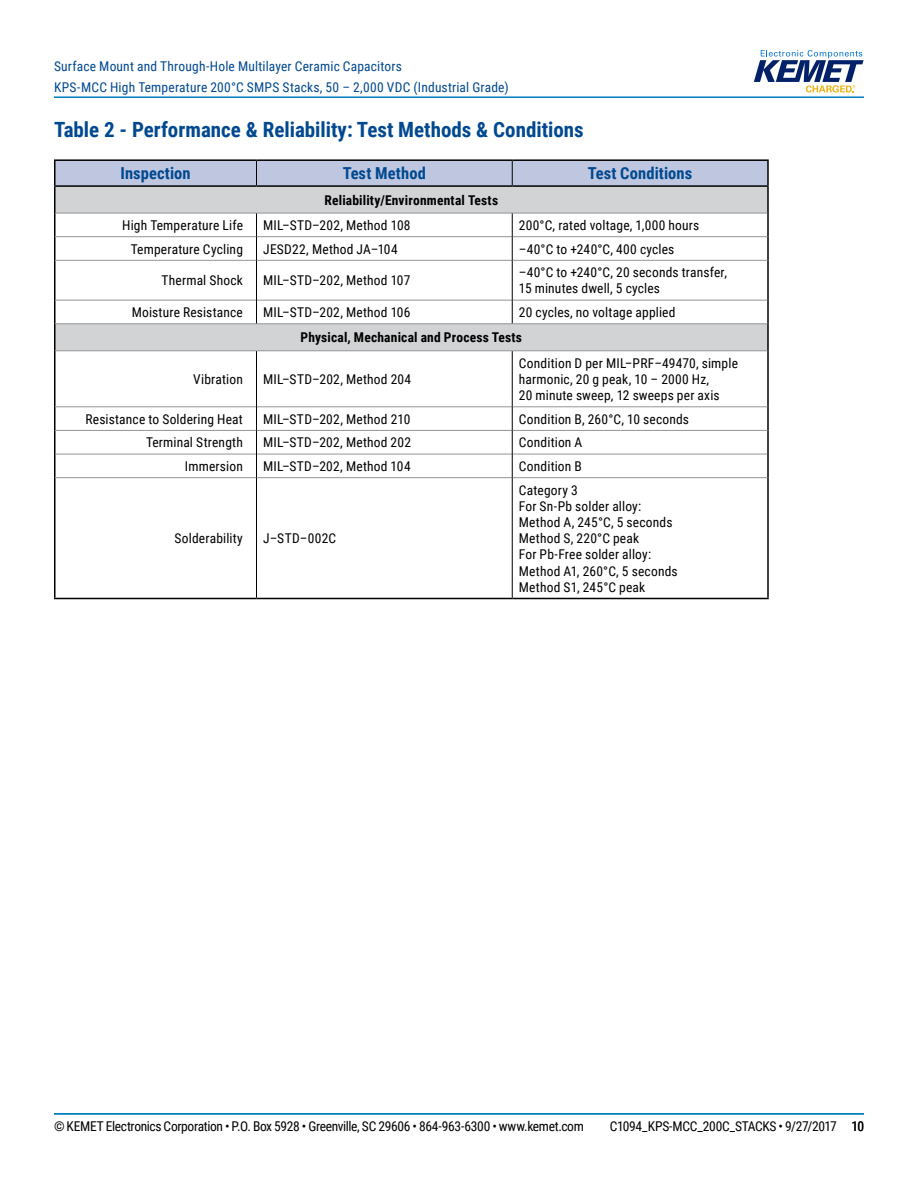
<style>
.page{position:relative;width:918px;height:1188px;background:#fff}
.page>*{position:absolute;margin:0;border:0;box-sizing:border-box;transform-origin:0 0}
.t1{font:700 21px "Roboto Condensed";color:#004990}
.t2{font:700 16.5px "Roboto Condensed";letter-spacing:.005em;color:#004990}
.t3{font:13.5px/16.2px "Roboto Condensed";letter-spacing:.015em;color:#000}
.t4{font:13.5px "Roboto Condensed";letter-spacing:-.025em;color:#000}
.t5{font:13.5px/21px "Roboto Condensed";letter-spacing:.015em;color:#004990}
.t6{font:700 13.5px "Roboto Condensed";letter-spacing:.015em;color:#000}
</style>
<div class="page">
<hr style="left:54px;top:1113px;width:810px;height:2px;background:#007dc3">
<hr style="left:54px;top:96px;width:810px;height:2px;background:#007dc3">
<svg style="left:754px;top:50px;width:110px;height:43px"></svg>
<svg style="left:56px;top:187px;width:711px;height:163px"></svg>
<hr style="left:54px;top:159px;width:202px;height:2px;background:#000">
<hr style="left:54px;top:161px;width:2px;height:24px;background:#000">
<hr style="left:256px;top:159px;width:256px;height:2px;background:#000">
<hr style="left:512px;top:159px;width:257px;height:2px;background:#000">
<hr style="left:767px;top:161px;width:2px;height:24px;background:#000">
<hr style="left:54px;top:185px;width:202px;height:2px;background:#000">
<hr style="left:54px;top:187px;width:2px;height:26px;background:#000">
<hr style="left:256px;top:185px;width:256px;height:2px;background:#000">
<hr style="left:512px;top:185px;width:257px;height:2px;background:#000">
<hr style="left:767px;top:187px;width:2px;height:26px;background:#000">
<hr style="left:54px;top:213px;width:2px;height:24px;background:#000">
<hr style="left:767px;top:213px;width:2px;height:24px;background:#000">
<hr style="left:54px;top:237px;width:2px;height:23px;background:#000">
<hr style="left:767px;top:237px;width:2px;height:23px;background:#000">
<hr style="left:54px;top:260px;width:2px;height:40px;background:#000">
<hr style="left:767px;top:260px;width:2px;height:40px;background:#000">
<hr style="left:54px;top:300px;width:2px;height:24px;background:#000">
<hr style="left:767px;top:300px;width:2px;height:24px;background:#000">
<hr style="left:54px;top:324px;width:2px;height:27px;background:#000">
<hr style="left:767px;top:324px;width:2px;height:27px;background:#000">
<hr style="left:54px;top:351px;width:2px;height:56px;background:#000">
<hr style="left:767px;top:351px;width:2px;height:56px;background:#000">
<hr style="left:54px;top:407px;width:2px;height:23px;background:#000">
<hr style="left:767px;top:407px;width:2px;height:23px;background:#000">
<hr style="left:54px;top:430px;width:2px;height:24px;background:#000">
<hr style="left:767px;top:430px;width:2px;height:24px;background:#000">
<hr style="left:54px;top:454px;width:2px;height:24px;background:#000">
<hr style="left:767px;top:454px;width:2px;height:24px;background:#000">
<hr style="left:54px;top:478px;width:2px;height:120px;background:#000">
<hr style="left:767px;top:478px;width:2px;height:120px;background:#000">
<hr style="left:54px;top:598px;width:202px;height:1px;background:#000">
<hr style="left:256px;top:598px;width:256px;height:1px;background:#000">
<hr style="left:512px;top:598px;width:257px;height:1px;background:#000">
<hr style="left:56px;top:213px;width:200px;height:1px;background:#939598">
<hr style="left:256px;top:213px;width:256px;height:1px;background:#939598">
<hr style="left:512px;top:213px;width:255px;height:1px;background:#939598">
<hr style="left:56px;top:236px;width:200px;height:1px;background:#939598">
<hr style="left:257px;top:236px;width:255px;height:1px;background:#939598">
<hr style="left:513px;top:236px;width:254px;height:1px;background:#939598">
<hr style="left:56px;top:260px;width:200px;height:1px;background:#939598">
<hr style="left:257px;top:260px;width:255px;height:1px;background:#939598">
<hr style="left:513px;top:260px;width:254px;height:1px;background:#939598">
<hr style="left:56px;top:300px;width:200px;height:1px;background:#939598">
<hr style="left:257px;top:300px;width:255px;height:1px;background:#939598">
<hr style="left:513px;top:300px;width:254px;height:1px;background:#939598">
<hr style="left:56px;top:323px;width:200px;height:1px;background:#939598">
<hr style="left:256px;top:323px;width:256px;height:1px;background:#939598">
<hr style="left:512px;top:323px;width:255px;height:1px;background:#939598">
<hr style="left:56px;top:350px;width:200px;height:1px;background:#939598">
<hr style="left:256px;top:350px;width:256px;height:1px;background:#939598">
<hr style="left:512px;top:350px;width:255px;height:1px;background:#939598">
<hr style="left:56px;top:406px;width:200px;height:1px;background:#939598">
<hr style="left:257px;top:406px;width:255px;height:1px;background:#939598">
<hr style="left:513px;top:406px;width:254px;height:1px;background:#939598">
<hr style="left:56px;top:430px;width:200px;height:1px;background:#939598">
<hr style="left:257px;top:430px;width:255px;height:1px;background:#939598">
<hr style="left:513px;top:430px;width:254px;height:1px;background:#939598">
<hr style="left:56px;top:454px;width:200px;height:1px;background:#939598">
<hr style="left:257px;top:454px;width:255px;height:1px;background:#939598">
<hr style="left:513px;top:454px;width:254px;height:1px;background:#939598">
<hr style="left:56px;top:477px;width:200px;height:1px;background:#939598">
<hr style="left:257px;top:477px;width:255px;height:1px;background:#939598">
<hr style="left:513px;top:477px;width:254px;height:1px;background:#939598">
<svg style="left:55px;top:160px;width:713px;height:26px;background:#b2b8d0"></svg>
<svg style="left:256px;top:213px;width:1px;height:47px"></svg>
<svg style="left:512px;top:213px;width:1px;height:47px"></svg>
<hr style="left:256px;top:260px;width:1px;height:40px;background:#000">
<hr style="left:512px;top:260px;width:1px;height:40px;background:#000">
<svg style="left:256px;top:300px;width:1px;height:23px"></svg>
<svg style="left:512px;top:300px;width:1px;height:23px"></svg>
<hr style="left:256px;top:351px;width:1px;height:56px;background:#000">
<hr style="left:512px;top:351px;width:1px;height:56px;background:#000">
<svg style="left:256px;top:407px;width:1px;height:71px"></svg>
<svg style="left:512px;top:407px;width:1px;height:71px"></svg>
<hr style="left:256px;top:478px;width:1px;height:120px;background:#000">
<hr style="left:512px;top:478px;width:1px;height:120px;background:#000">
<p class="t5" style="left:54px;top:55px;width:456px">Surface Mount and Through-Hole Multilayer Ceramic Capacitors<br>KPS-MCC High Temperature 200°C SMPS Stacks, 50 – 2,000 VDC (Industrial Grade)</p>
<h1 class="t1" style="left:54px;top:115px;width:531px">Table 2 - Performance &amp; Reliability: Test Methods &amp; Conditions</h1>
<p class="t2" style="left:121px;top:162px;width:72px">Inspection</p>
<p class="t2" style="left:343px;top:162px;width:84px">Test Method</p>
<p class="t2" style="left:588px;top:162px;width:106px">Test Conditions</p>
<p class="t6" style="left:325px;top:190px;width:175px">Reliability/Environmental Tests</p>
<p class="t3" style="left:122px;top:217px;width:122px">High Temperature Life</p>
<p class="t3" style="left:263px;top:217px;width:149px">MIL–STD–202, Method 108</p>
<p class="t3" style="left:519px;top:217px;width:182px">200°C, rated voltage, 1,000 hours</p>
<p class="t3" style="left:131px;top:240px;width:114px">Temperature Cycling</p>
<p class="t3" style="left:263px;top:240px;width:136px">JESD22, Method JA–104</p>
<p class="t3" style="left:519px;top:240px;width:157px">–40°C to +240°C, 400 cycles</p>
<p class="t3" style="left:162px;top:272px;width:83px">Thermal Shock</p>
<p class="t3" style="left:263px;top:272px;width:149px">MIL–STD–202, Method 107</p>
<p class="t3" style="left:519px;top:264px;width:210px">–40°C to +240°C, 20 seconds transfer,<br>15 minutes dwell, 5 cycles</p>
<p class="t3" style="left:132px;top:304px;width:113px">Moisture Resistance</p>
<p class="t3" style="left:263px;top:304px;width:149px">MIL–STD–202, Method 106</p>
<p class="t3" style="left:519px;top:304px;width:158px">20 cycles, no voltage applied</p>
<p class="t6" style="left:301px;top:328px;width:223px">Physical, Mechanical and Process Tests</p>
<p class="t3" style="left:193px;top:370px;width:51px">Vibration</p>
<p class="t3" style="left:263px;top:370px;width:150px">MIL–STD–202, Method 204</p>
<p class="t3" style="left:519px;top:354px;width:221px">Condition D per MIL–PRF–49470, simple harmonic, 20 g peak, 10 – 2000 Hz,<br>20 minute sweep, 12 sweeps per axis</p>
<p class="t3" style="left:86px;top:410px;width:159px">Resistance to Soldering Heat</p>
<p class="t3" style="left:263px;top:410px;width:149px">MIL–STD–202, Method 210</p>
<p class="t3" style="left:519px;top:410px;width:172px">Condition B, 260°C, 10 seconds</p>
<p class="t3" style="left:146px;top:434px;width:98px">Terminal Strength</p>
<p class="t3" style="left:263px;top:434px;width:149px">MIL–STD–202, Method 202</p>
<p class="t3" style="left:519px;top:434px;width:65px">Condition A</p>
<p class="t3" style="left:185px;top:458px;width:60px">Immersion</p>
<p class="t3" style="left:263px;top:458px;width:149px">MIL–STD–202, Method 104</p>
<p class="t3" style="left:519px;top:458px;width:65px">Condition B</p>
<p class="t3" style="left:175px;top:530px;width:70px">Solderability</p>
<p class="t3" style="left:263px;top:530px;width:74px">J–STD–002C</p>
<p class="t3" style="left:519px;top:481px;width:160px">Category 3<br>For Sn-Pb solder alloy:<br>Method A, 245°C, 5 seconds<br>Method S, 220°C peak<br>For Pb-Free solder alloy:<br>Method A1, 260°C, 5 seconds<br>Method S1, 245°C peak</p>
<p class="t4" style="left:54px;top:1116px;width:531px">© KEMET Electronics Corporation • P.O. Box 5928 • Greenville, SC 29606 • 864-963-6300 • www.kemet.com</p>
<p class="t4" style="left:610px;top:1116px;width:256px">C1094_KPS-MCC_200C_STACKS • 9/27/2017 10</p>
</div>
